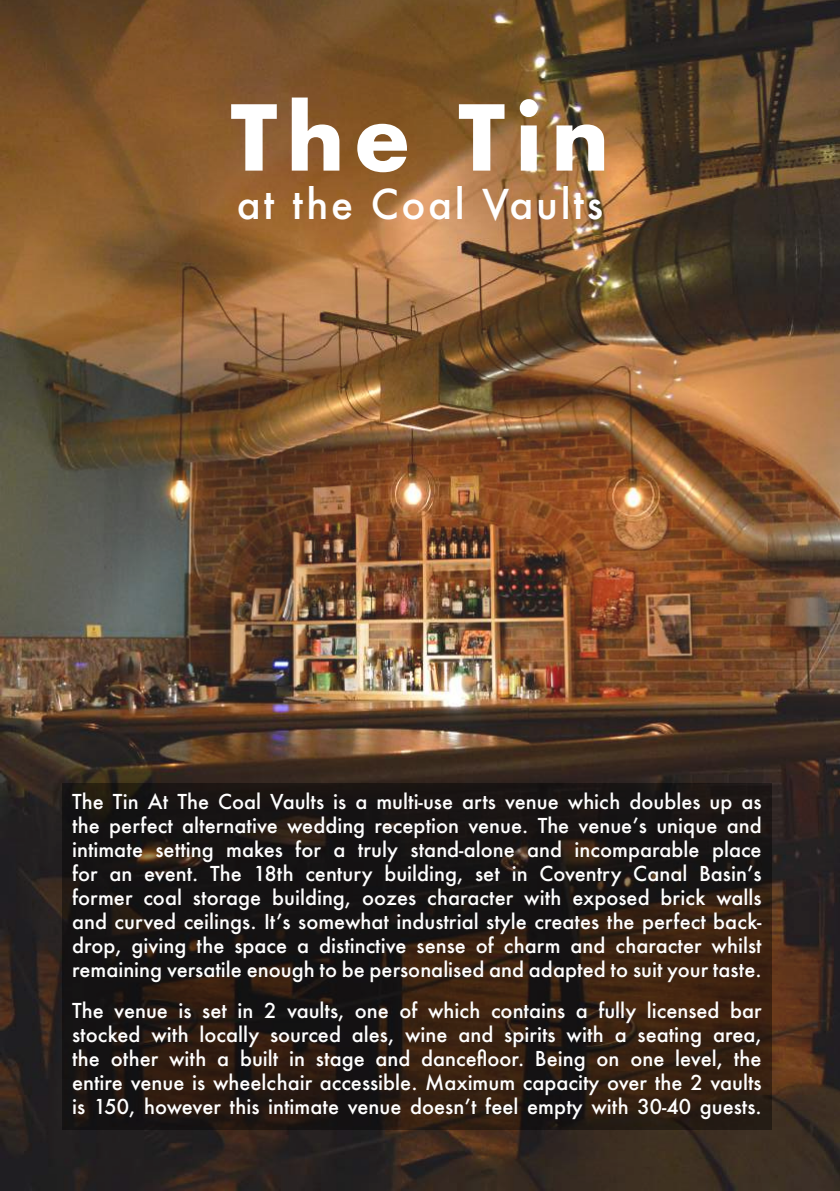
<style>
.page{position:relative;width:840px;height:1191px;background:#fff}
.page>*{position:absolute;margin:0;border:0;box-sizing:border-box;transform-origin:0 0}
.t1{font:700 88px "Futura";letter-spacing:.1em;color:#fff}
.t2{font:500 40px "Futura";letter-spacing:.065em;color:#fff}
.t3{font:500 20px/24px "Futura";color:#fff;text-align:justify}
</style>
<div class="page">
<img style="left:0;top:0;width:839px;height:1191px">
<svg style="left:62px;top:782px;width:709px;height:347px;background:#221812"></svg>
<h1 class="t1" style="left:230px;top:74px;width:380px">The Tin</h1>
<h2 class="t2" style="left:237px;top:176px;width:367px">at the Coal Vaults</h2>
<p class="t3" style="left:72px;top:789px;width:690px">The Tin At The Coal Vaults is a multi-use arts venue which doubles up as the perfect alternative wedding reception venue. The venue’s unique and intimate setting makes for a truly stand-alone and incomparable place for an event. The 18th century building, set in Coventry Canal Basin’s former coal storage building, oozes character with exposed brick walls and curved ceilings. It’s somewhat industrial style creates the perfect back&shy;drop, giving the space a distinctive sense of charm and character whilst remaining versatile enough to be personalised and adapted to suit your taste.</p>
<p class="t3" style="left:72px;top:998px;width:690px">The venue is set in 2 vaults, one of which contains a fully licensed bar stocked with locally sourced ales, wine and spirits with a seating area, the other with a built in stage and dancefloor. Being on one level, the entire venue is wheelchair accessible. Maximum capacity over the 2 vaults is 150, however this intimate venue doesn’t feel empty with 30-40 guests.</p>
</div>
